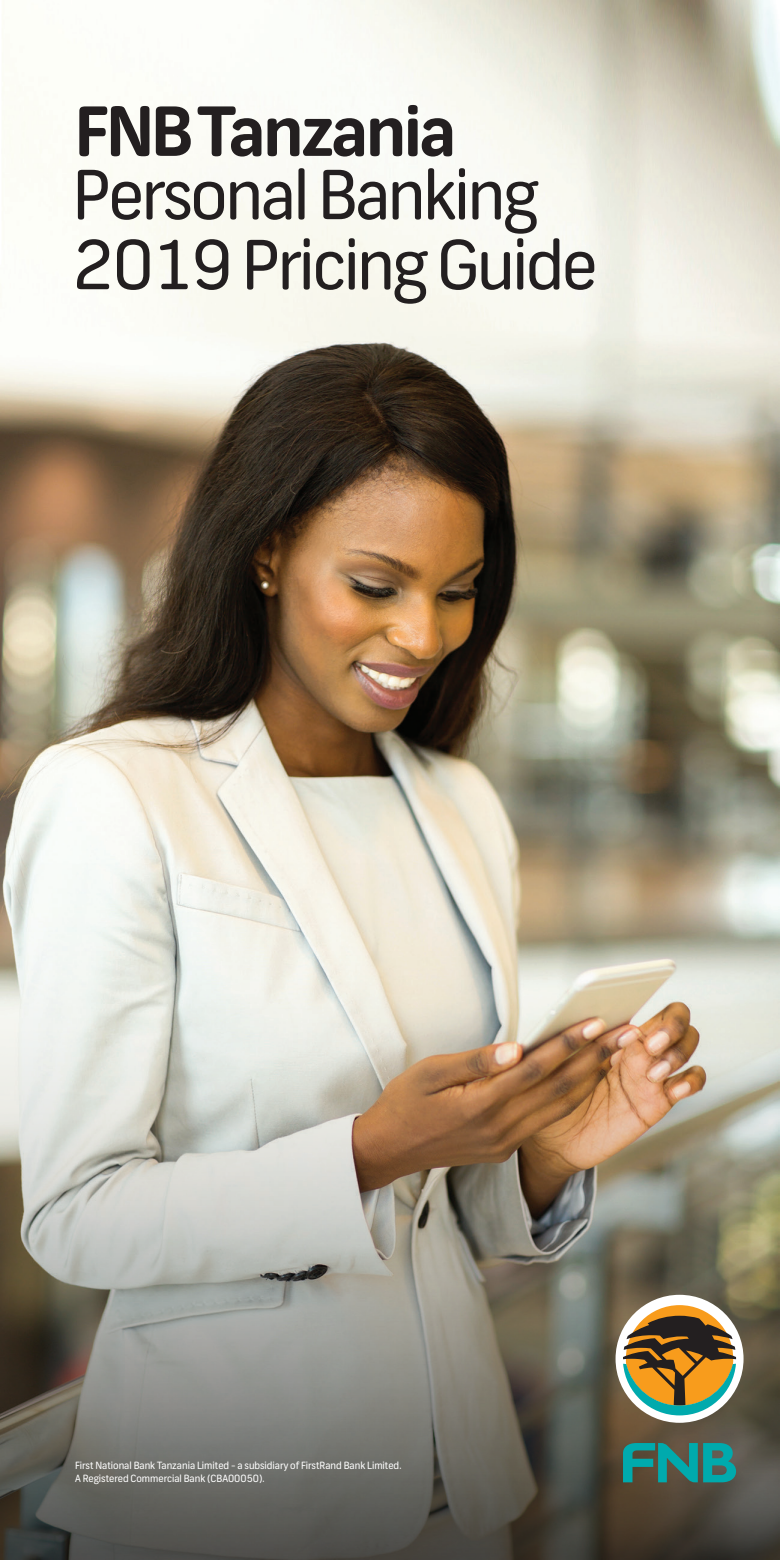
<style>
.page{position:relative;width:780px;height:1560px;background:#fff}
.page>*{position:absolute;margin:0;border:0;box-sizing:border-box;transform-origin:0 0}
.t1{font:67.5px/70px "FNB Sans";letter-spacing:-.035em;color:#231f20}
.t2{font:700 67.5px "FNB Sans";letter-spacing:-.035em;color:#231f20}
.t3{font:10px/12.5px "FNB Sans";color:#fff}
</style>
<div class="page">
<img style="left:0;top:0;width:779px;height:853px">
<img style="left:0;top:853px;width:779px;height:706px">
<svg style="left:623px;top:1442px;width:113px;height:39px;background:#28837e"></svg>
<div style="left:615px;top:1294px;width:128px;height:128px;background:#fff;border-radius:50%"></div>
<svg style="left:623px;top:1304px;width:113px;height:111px;background:#968151"></svg>
<h1 class="t2" style="left:75px;top:90px;width:383px">FNBTanzania</h1>
<h1 class="t1" style="left:72px;top:160px;width:526px">Personal Banking<br>2019 Pricing Guide</h1>
<p class="t3" style="left:75px;top:1459px;width:328px">First National Bank Tanzania Limited - a subsidiary of FirstRand Bank Limited.<br>A Registered Commercial Bank (CBA00050).</p>
</div>
